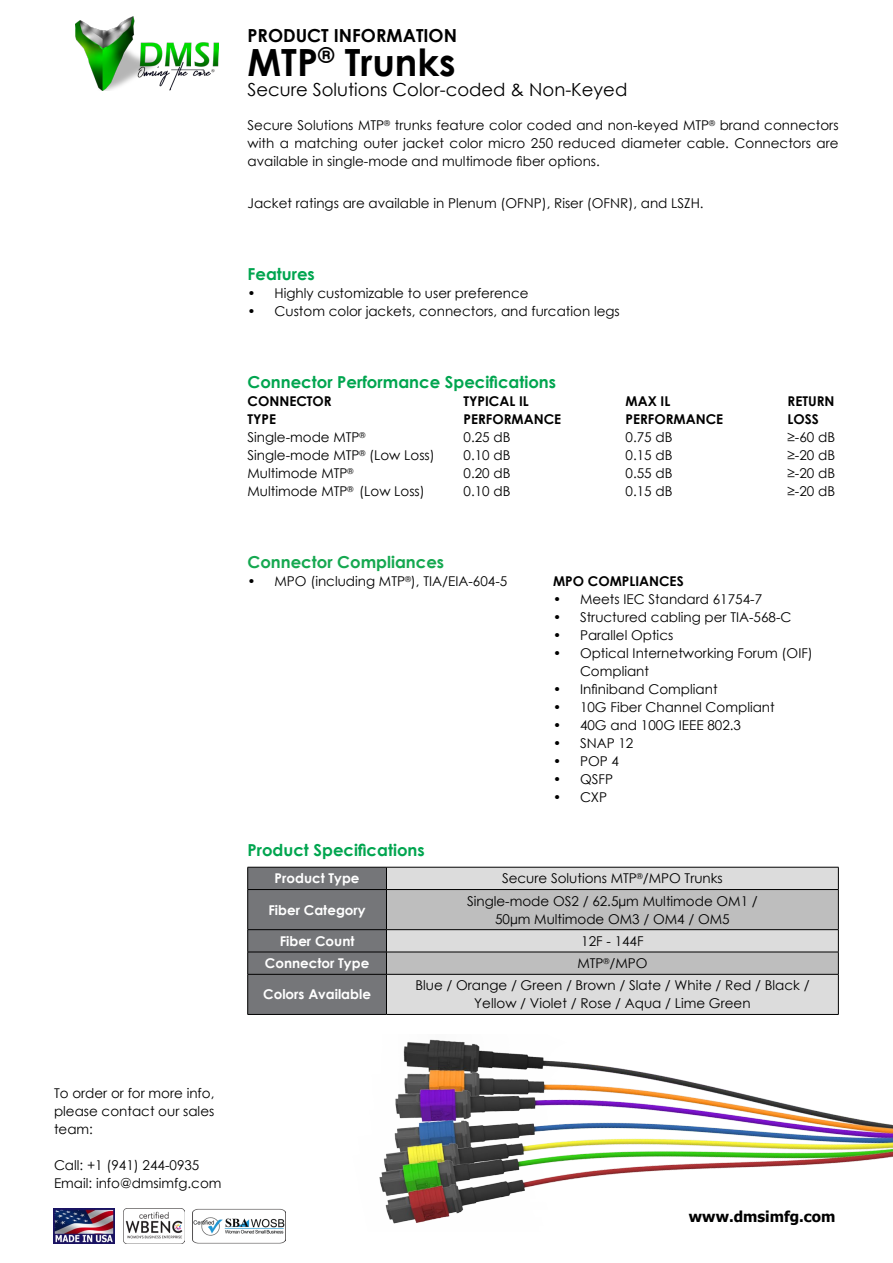
<style>
.page{position:relative;width:893px;height:1263px;background:#fff}
.page>*{position:absolute;margin:0;border:0;box-sizing:border-box;transform-origin:0 0}
.t1{font:700 37.5px "Century Gothic";color:#000}
.t2{font:18px "Century Gothic";color:#000}
.t3{font:700 18px "Century Gothic";color:#000}
.t4{font:700 16.5px "Century Gothic";color:#00a54f}
.t5{font:700 16.5px "Century Gothic";color:#15a850}
.t6{font:700 15px "Tahoma";color:#000}
.t7{font:13.5px/18px "Century Gothic";color:#000;text-align:justify}
.t8{font:700 13.5px "Century Gothic";color:#000}
.t9{font:700 13.5px "Century Gothic";color:#fff}
</style>
<div class="page">
<img style="left:54px;top:1209px;width:61px;height:34px">
<img style="left:124px;top:1209px;width:61px;height:34px">
<img style="left:193px;top:1208px;width:93px;height:36px">
<img style="left:76px;top:16px;width:142px;height:75px">
<svg style="left:247px;top:867px;width:592px;height:147px;background:#b5b5b5"></svg>
<hr style="left:248px;top:974px;width:138px;height:1px;background:#000">
<hr style="left:247px;top:974px;width:1px;height:40px;background:#000">
<hr style="left:386px;top:974px;width:452px;height:1px;background:#000">
<hr style="left:386px;top:974px;width:1px;height:40px;background:#000">
<hr style="left:838px;top:974px;width:1px;height:40px;background:#000">
<hr style="left:248px;top:1014px;width:138px;height:1px;background:#000">
<hr style="left:386px;top:1014px;width:452px;height:1px;background:#000">
<hr style="left:387px;top:867px;width:451px;height:1px;background:#000">
<img style="left:379px;top:1039px;width:514px;height:185px">
<h2 class="t3" style="left:248px;top:22px;width:211px">PRODUCT INFORMATION</h2>
<h1 class="t1" style="left:248px;top:33px;width:210px">MTP<sup>®</sup> Trunks</h1>
<h2 class="t2" style="left:248px;top:77px;width:381px">Secure Solutions Color-coded &amp; Non-Keyed</h2>
<p class="t7" style="left:248px;top:116px;width:593px">Secure Solutions MTP<sup>®</sup> trunks feature color coded and non-keyed MTP<sup>®</sup> brand connectors with a matching outer jacket color micro 250 reduced diameter cable. Connectors are available in single-mode and multimode fiber options.</p>
<p class="t7" style="left:248px;top:194px;width:458px">Jacket ratings are available in Plenum (OFNP), Riser (OFNR), and LSZH.</p>
<p class="t4" style="left:248px;top:262px;width:69px">Features</p>
<p class="t7" style="left:248px;top:284px;width:283px">• Highly customizable to user preference</p>
<p class="t7" style="left:248px;top:302px;width:374px">• Custom color jackets, connectors, and furcation legs</p>
<p class="t4" style="left:248px;top:370px;width:310px">Connector Performance Specifications</p>
<p class="t8" style="left:248px;top:391px;width:86px">CONNECTOR</p>
<p class="t8" style="left:464px;top:391px;width:67px">TYPICAL IL</p>
<p class="t8" style="left:626px;top:391px;width:46px">MAX IL</p>
<p class="t8" style="left:788px;top:391px;width:48px">RETURN</p>
<p class="t8" style="left:248px;top:409px;width:30px">TYPE</p>
<p class="t8" style="left:464px;top:409px;width:99px">PERFORMANCE</p>
<p class="t8" style="left:626px;top:409px;width:99px">PERFORMANCE</p>
<p class="t8" style="left:788px;top:409px;width:33px">LOSS</p>
<p class="t7" style="left:248px;top:428px;width:119px">Single-mode MTP<sup>®</sup></p>
<p class="t7" style="left:464px;top:428px;width:48px">0.25 dB</p>
<p class="t7" style="left:626px;top:428px;width:48px">0.75 dB</p>
<p class="t7" style="left:788px;top:428px;width:49px">≥-60 dB</p>
<p class="t7" style="left:248px;top:446px;width:189px">Single-mode MTP<sup>®</sup> (Low Loss)</p>
<p class="t7" style="left:464px;top:446px;width:48px">0.10 dB</p>
<p class="t7" style="left:626px;top:446px;width:48px">0.15 dB</p>
<p class="t7" style="left:788px;top:446px;width:49px">≥-20 dB</p>
<p class="t7" style="left:248px;top:464px;width:107px">Multimode MTP<sup>®</sup></p>
<p class="t7" style="left:464px;top:464px;width:48px">0.20 dB</p>
<p class="t7" style="left:626px;top:464px;width:48px">0.55 dB</p>
<p class="t7" style="left:788px;top:464px;width:49px">≥-20 dB</p>
<p class="t7" style="left:248px;top:482px;width:179px">Multimode MTP<sup>®</sup> (Low Loss)</p>
<p class="t7" style="left:464px;top:482px;width:48px">0.10 dB</p>
<p class="t7" style="left:626px;top:482px;width:48px">0.15 dB</p>
<p class="t7" style="left:788px;top:482px;width:49px">≥-20 dB</p>
<p class="t5" style="left:248px;top:550px;width:198px">Connector Compliances</p>
<p class="t7" style="left:248px;top:572px;width:261px">• MPO (including MTP<sup>®</sup>), TIA/EIA-604-5</p>
<p class="t4" style="left:248px;top:838px;width:179px">Product Specifications</p>
<p class="t8" style="left:553px;top:571px;width:132px">MPO COMPLIANCES</p>
<p class="t7" style="left:553px;top:590px;width:211px">• Meets IEC Standard 61754-7</p>
<p class="t7" style="left:553px;top:608px;width:240px">• Structured cabling per TIA-568-C</p>
<p class="t7" style="left:553px;top:626px;width:122px">• Parallel Optics</p>
<p class="t7" style="left:580px;top:644px;width:234px;text-indent:-27px">• Optical Internetworking Forum (OIF)<br>Compliant</p>
<p class="t7" style="left:553px;top:680px;width:166px">• Infiniband Compliant</p>
<p class="t7" style="left:553px;top:698px;width:223px">• 10G Fiber Channel Compliant</p>
<p class="t7" style="left:553px;top:716px;width:190px">• 40G and 100G IEEE 802.3</p>
<p class="t7" style="left:553px;top:734px;width:82px">• SNAP 12</p>
<p class="t7" style="left:553px;top:752px;width:67px">• POP 4</p>
<p class="t7" style="left:553px;top:770px;width:62px">• QSFP</p>
<p class="t7" style="left:553px;top:788px;width:56px">• CXP</p>
<p class="t9" style="left:275px;top:868px;width:87px">Product Type</p>
<p class="t7" style="left:502px;top:869px;width:222px">Secure Solutions MTP<sup>®</sup>/MPO Trunks</p>
<p class="t9" style="left:268px;top:899px;width:99px">Fiber Category</p>
<p class="t7" style="left:467px;top:891px;width:292px">Single-mode OS2 / 62.5µm Multimode OM1 /</p>
<p class="t7" style="left:495px;top:909px;width:236px">50µm Multimode OM3 / OM4 / OM5</p>
<p class="t9" style="left:280px;top:931px;width:76px">Fiber Count</p>
<p class="t7" style="left:581px;top:932px;width:64px">12F - 144F</p>
<p class="t9" style="left:265px;top:953px;width:106px">Connector Type</p>
<p class="t7" style="left:577px;top:954px;width:72px">MTP<sup>®</sup>/MPO</p>
<p class="t9" style="left:263px;top:984px;width:109px">Colors Available</p>
<p class="t7" style="left:415px;top:976px;width:396px">Blue / Orange / Green / Brown / Slate / White / Red / Black /</p>
<p class="t7" style="left:474px;top:994px;width:278px">Yellow / Violet / Rose / Aqua / Lime Green</p>
<p class="t7" style="left:54px;top:1084px;width:162px">To order or for more info, please contact our sales team:</p>
<p class="t7" style="left:54px;top:1156px;width:147px">Call: +1 (941) 244-0935</p>
<p class="t7" style="left:54px;top:1174px;width:169px">Email: info@dmsimfg.com</p>
<p class="t6" style="left:689px;top:1206px;width:148px">www.dmsimfg.com</p>
</div>
